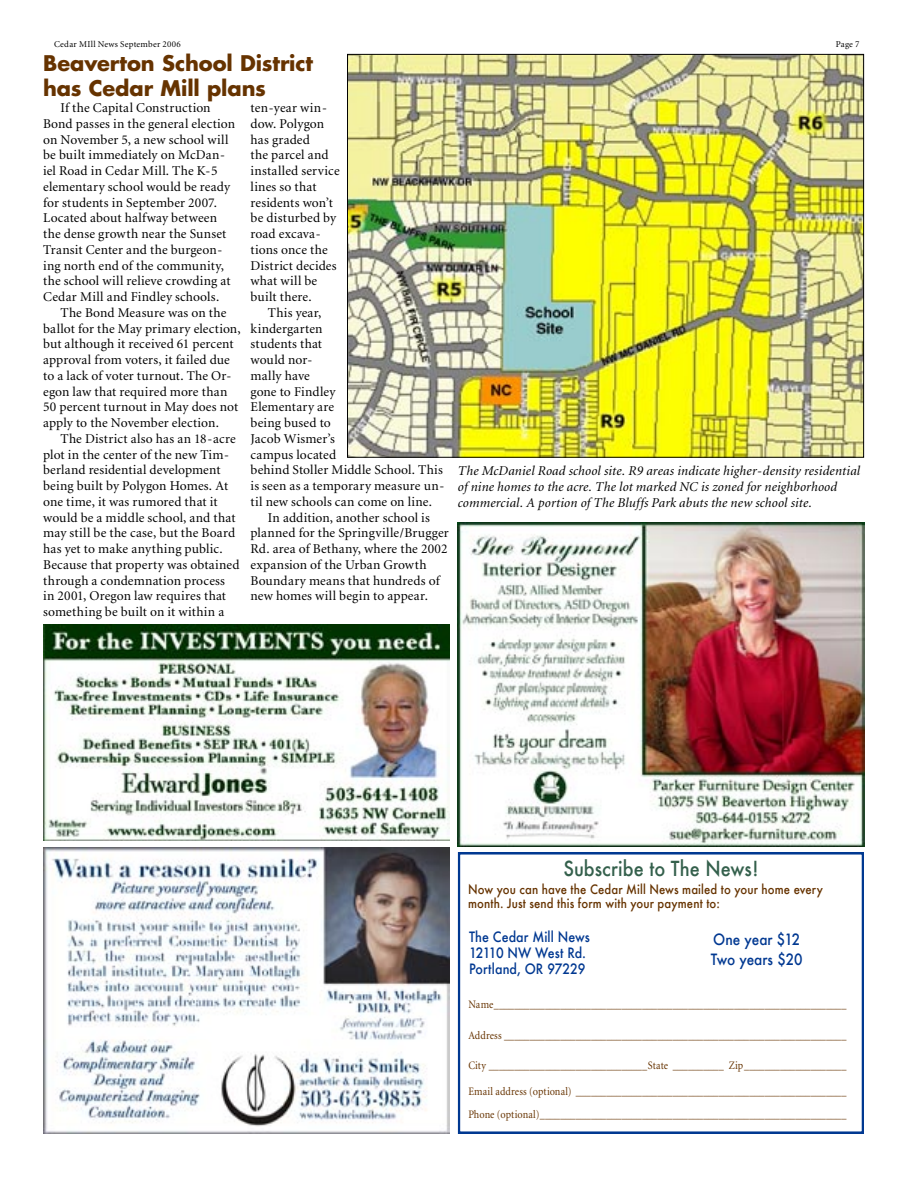
<style>
.page{position:relative;width:918px;height:1188px;background:#fff}
.page>*{position:absolute;margin:0;border:0;box-sizing:border-box;transform-origin:0 0}
.t1{font:700 21px/25.2px "Futura";letter-spacing:-.005em;color:#630}
.t2{font:500 20.25px "Futura";letter-spacing:.005em;color:#34604c;scale:.89 1}
.t3{font:500 15.3px/20.2px "Futura";color:#003891;scale:.89 1}
.t4{font:500 13.95px/16.4px "Futura";letter-spacing:.005em;color:#003891;scale:.89 1}
.t5{font:13.5px/15.8px "Minion";letter-spacing:.01em;color:#000}
.t6{font:italic 13.5px/15.8px "Minion";letter-spacing:.01em;color:#000}
.t7{font:500 12.75px/14px "Futura";letter-spacing:.01em;color:#630;scale:.89 1}
.t8{font:11.4px/22.8px "Minion";letter-spacing:.005em;color:#630;scale:.89 1}
.t9{font:9px "Minion";letter-spacing:.03em;color:#000}
</style>
<div class="page">
<div style="left:458px;top:852px;width:406px;height:282px;border:2px solid #003891"></div>
<img style="left:458px;top:523px;width:406px;height:324px">
<img style="left:43px;top:624px;width:406px;height:216px">
<img style="left:43px;top:848px;width:406px;height:286px">
<img style="left:349px;top:56px;width:513px;height:400px">
<p class="t9" style="left:54px;top:40px;width:128px">Cedar MIll News September 2006</p>
<p class="t9" style="left:836px;top:40px;width:25px">Page 7</p>
<h1 class="t1" style="left:43px;top:50px;width:271px">Beaverton School District has Cedar Mill plans</h1>
<p class="t5" style="left:43px;top:100px;width:194px;text-indent:17px">If the Capital Construction<br>Bond passes in the general election on November 5, a new school will be built immediately on McDan&shy;iel Road in Cedar Mill. The K-5 elementary school would be ready for students in September 2007.<br>Located about halfway between the dense growth near the Sunset<br>Transit Center and the burgeon&shy;ing north end of the community, the school will relieve crowding at<br>Cedar Mill and Findley schools.</p>
<p class="t5" style="left:43px;top:305px;width:199px;text-indent:17px">The Bond Measure was on the ballot for the May primary election, but although it received 61 percent approval from voters, it failed due to a lack of voter turnout. The Or&shy;egon law that required more than<br>50 percent turnout in May does not apply to the November election.</p>
<p class="t5" style="left:43px;top:431px;width:198px;text-indent:17px">The District also has an 18-acre plot in the center of the new Tim&shy;berland residential development being built by Polygon Homes. At one time, it was rumored that it would be a middle school, and that may still be the case, but the Board has yet to make anything public.<br>Because that property was obtained through a condemnation process in 2001, Oregon law requires that something be built on it within a</p>
<p class="t5" style="left:251px;top:100px;width:91px">ten-year win&shy;dow. Polygon has graded<br>the parcel and installed service lines so that residents won’t be disturbed by road excava&shy;tions once the<br>District decides what will be built there.</p>
<p class="t5" style="left:268px;top:305px;width:55px">This year,</p>
<p class="t5" style="left:251px;top:321px;width:74px">kindergarten</p>
<p class="t5" style="left:251px;top:337px;width:73px">students that</p>
<p class="t5" style="left:251px;top:352px;width:63px">would nor-</p>
<p class="t5" style="left:251px;top:368px;width:61px">mally have</p>
<p class="t5" style="left:251px;top:384px;width:86px">gone to Findley</p>
<p class="t5" style="left:251px;top:400px;width:85px">Elementary are</p>
<p class="t5" style="left:251px;top:415px;width:82px">being bused to</p>
<p class="t5" style="left:251px;top:431px;width:86px">Jacob Wismer’s</p>
<p class="t5" style="left:251px;top:447px;width:87px">campus located</p>
<p class="t5" style="left:251px;top:463px;width:194px">behind Stoller Middle School. This</p>
<p class="t5" style="left:251px;top:478px;width:195px">is seen as a temporary measure un-</p>
<p class="t5" style="left:251px;top:494px;width:183px">til new schools can come on line.</p>
<p class="t5" style="left:268px;top:510px;width:164px">In addition, another school is</p>
<p class="t5" style="left:251px;top:526px;width:200px">planned for the Springville/Brugger</p>
<p class="t5" style="left:251px;top:541px;width:199px">Rd. area of Bethany, where the 2002</p>
<p class="t5" style="left:251px;top:557px;width:178px">expansion of the Urban Growth</p>
<p class="t5" style="left:251px;top:573px;width:191px">Boundary means that hundreds of</p>
<p class="t5" style="left:251px;top:589px;width:179px">new homes will begin to appear.</p>
<p class="t6" style="left:458px;top:463px;width:404px">The McDaniel Road school site. R9 areas indicate higher-density residential of nine homes to the acre. The lot marked NC is zoned for neighborhood commercial. A portion of The Bluffs Park abuts the new school site.</p>
<h2 class="t2" style="left:563px;top:855px;width:221px">Subscribe to The News!</h2>
<p class="t7" style="left:468px;top:882px;width:400px">Now you can have the Cedar Mill News mailed to your home every month. Just send this form with your payment to:</p>
<p class="t4" style="left:469px;top:928px;width:137px">The Cedar Mill News<br>12110 NW West Rd.<br>Portland, OR 97229</p>
<p class="t3" style="left:711px;top:929px;width:105px">One year $12<br>Two years $20</p>
<p class="t8" style="left:468px;top:994px;width:426px">Name_____________________________________________________________________</p>
<p class="t8" style="left:468px;top:1024px;width:426px">Address ___________________________________________________________________</p>
<p class="t8" style="left:468px;top:1054px;width:426px">City _______________________________State __________ Zip____________________</p>
<p class="t8" style="left:468px;top:1081px;width:426px">Email address (optional) _____________________________________________________<br>Phone (optional)____________________________________________________________</p>
</div>
